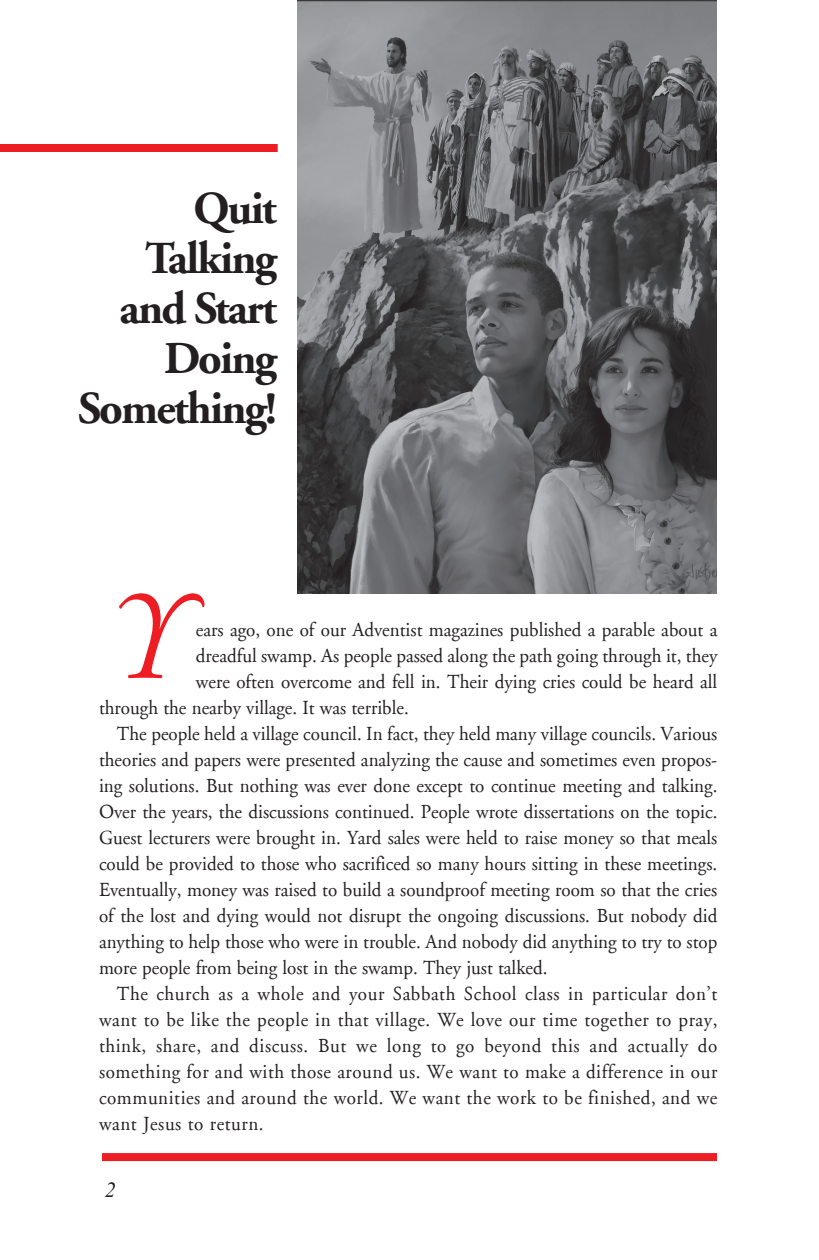
<style>
.page{position:relative;width:819px;height:1260px;background:#fff}
.page>*{position:absolute;margin:0;border:0;box-sizing:border-box;transform-origin:0 0}
.Intro{font:italic 126px "Adobe Garamond Alt";color:#ee1d23;scale:.95 1}
.Intro_Title{font:46px/50px "Adobe Garamond Bold Os F";letter-spacing:-.04em;color:#231f20;text-align:right}
.t1{font:italic 22px "Times New Roman PS Std";color:#231f20}
.Intro_Body{font:20px/26px "Adobe Garamond";letter-spacing:.015em;color:#231f20;text-align:justify;scale:.95 1}
.Intro-2{font:20px "Adobe Garamond";color:#231f20;scale:.95 1}
</style>
<div class="page">
<div style="left:102px;top:1153px;width:615px;height:8px;background:#ee1d23"></div>
<img style="left:298px;top:1px;width:419px;height:593px">
<div style="left:0;top:144px;width:278px;height:8px;background:#ee1d23"></div>
<p class="Intro_Title" style="left:78px;top:184px;width:200px">Quit<br>Talking and Start<br>Doing<br>Something!</p>
<p class="Intro" style="left:99px;top:578px;width:91px">Y</p>
<p class="Intro-2" style="left:196px;top:619px;width:550px">ears ago, one of our Adventist magazines published a parable about a</p>
<p class="Intro-2" style="left:196px;top:645px;width:550px">dreadful swamp. As people passed along the path going through it, they</p>
<p class="Intro-2" style="left:196px;top:671px;width:550px">were often overcome and fell in. Their dying cries could be heard all</p>
<p class="Intro-2" style="left:99px;top:697px;width:328px">through the nearby village. It was terrible.</p>
<p class="Intro_Body" style="left:99px;top:721px;width:653px;text-indent:18px">The people held a village council. In fact, they held many village councils. Various theories and papers were presented analyzing the cause and sometimes even propos&shy;ing solutions. But nothing was ever done except to continue meeting and talking.<br>Over the years, the discussions continued. People wrote dissertations on the topic.<br>Guest lecturers were brought in. Yard sales were held to raise money so that meals could be provided to those who sacrificed so many hours sitting in these meetings.<br>Eventually, money was raised to build a soundproof meeting room so that the cries of the lost and dying would not disrupt the ongoing discussions. But nobody did anything to help those who were in trouble. And nobody did anything to try to stop more people from being lost in the swamp. They just talked.</p>
<p class="Intro_Body" style="left:99px;top:981px;width:653px;text-indent:18px">The church as a whole and your Sabbath School class in particular don’t want to be like the people in that village. We love our time together to pray, think, share, and discuss. But we long to go beyond this and actually do something for and with those around us. We want to make a difference in our communities and around the world. We want the work to be finished, and we want Jesus to return.</p>
<p class="t1" style="left:105px;top:1178px;width:12px">2</p>
</div>
